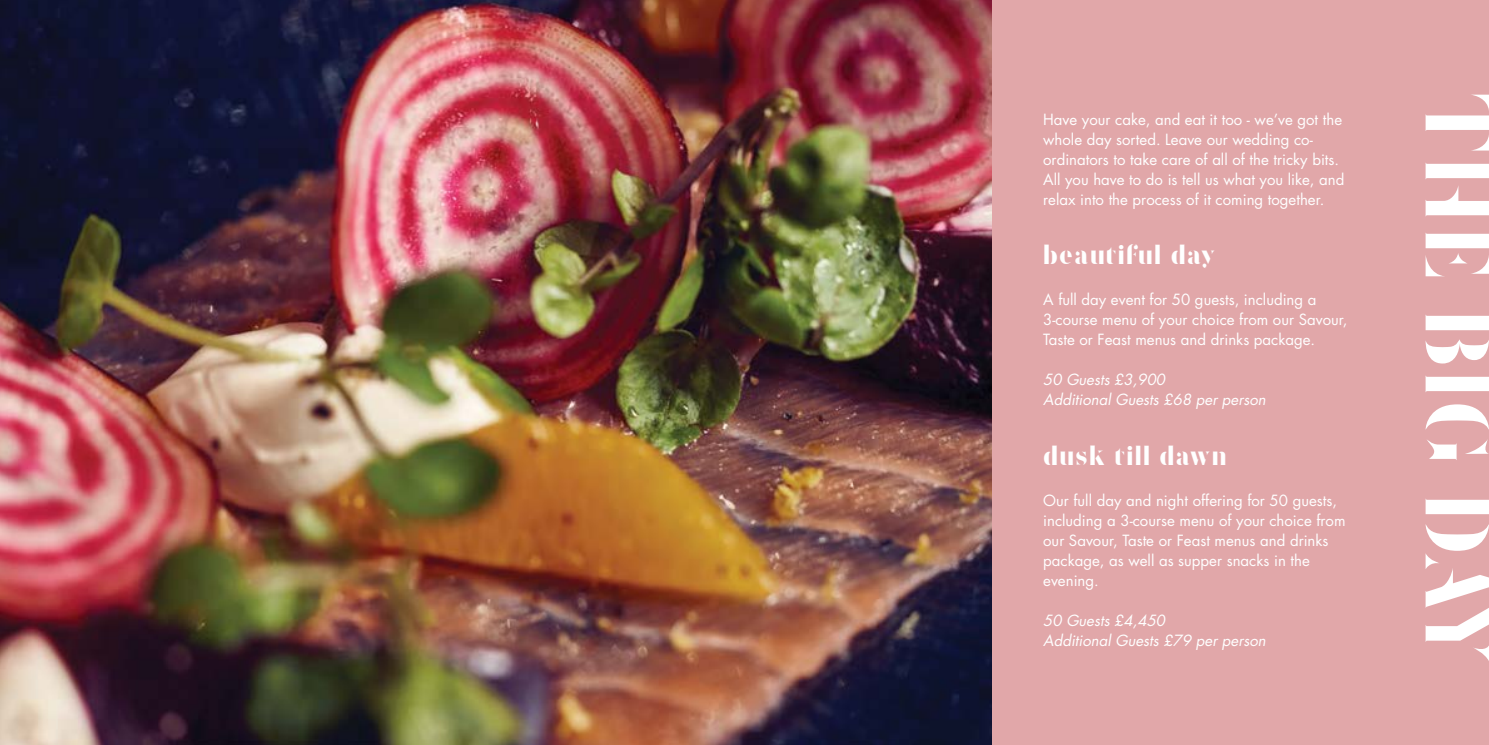
<style>
.page{position:relative;width:1489px;height:745px;background:#fff}
.page>*{position:absolute;margin:0;border:0;box-sizing:border-box;transform-origin:0 0}
.t1{font:25px "Zefani";letter-spacing:.05em;color:#fff}
.t2{font:15px/20px "Futura TR";color:#fff}
.t3{font:italic 15px/20px "Futura TR";color:#fff}
</style>
<div class="page">
<div style="left:991px;top:0;width:497px;height:744px;background:#e1a7a9"></div>
<img style="left:0;top:0;width:991px;height:744px">
<svg style="left:1425px;top:95px;width:63px;height:564px"></svg>
<p class="t2" style="left:1043px;top:110px;width:303px">Have your cake, and eat it too - we’ve got the whole day sorted. Leave our wedding co&shy;ordinators to take care of all of the tricky bits.<br>All you have to do is tell us what you like, and relax into the process of it coming together.</p>
<h1 class="t1" style="left:1043px;top:242px;width:174px">beautiful day</h1>
<p class="t2" style="left:1043px;top:290px;width:306px">A full day event for 50 guests, including a<br>3-course menu of your choice from our Savour,<br>Taste or Feast menus and drinks package.</p>
<p class="t3" style="left:1043px;top:370px;width:224px">50 Guests £3,900<br>Additional Guests £68 per person</p>
<h1 class="t1" style="left:1043px;top:442px;width:185px">dusk till dawn</h1>
<p class="t2" style="left:1043px;top:490px;width:304px">Our full day and night offering for 50 guests, including a 3-course menu of your choice from our Savour, Taste or Feast menus and drinks package, as well as supper snacks in the evening.</p>
<p class="t3" style="left:1043px;top:610px;width:224px">50 Guests £4,450<br>Additional Guests £79 per person</p>
</div>
